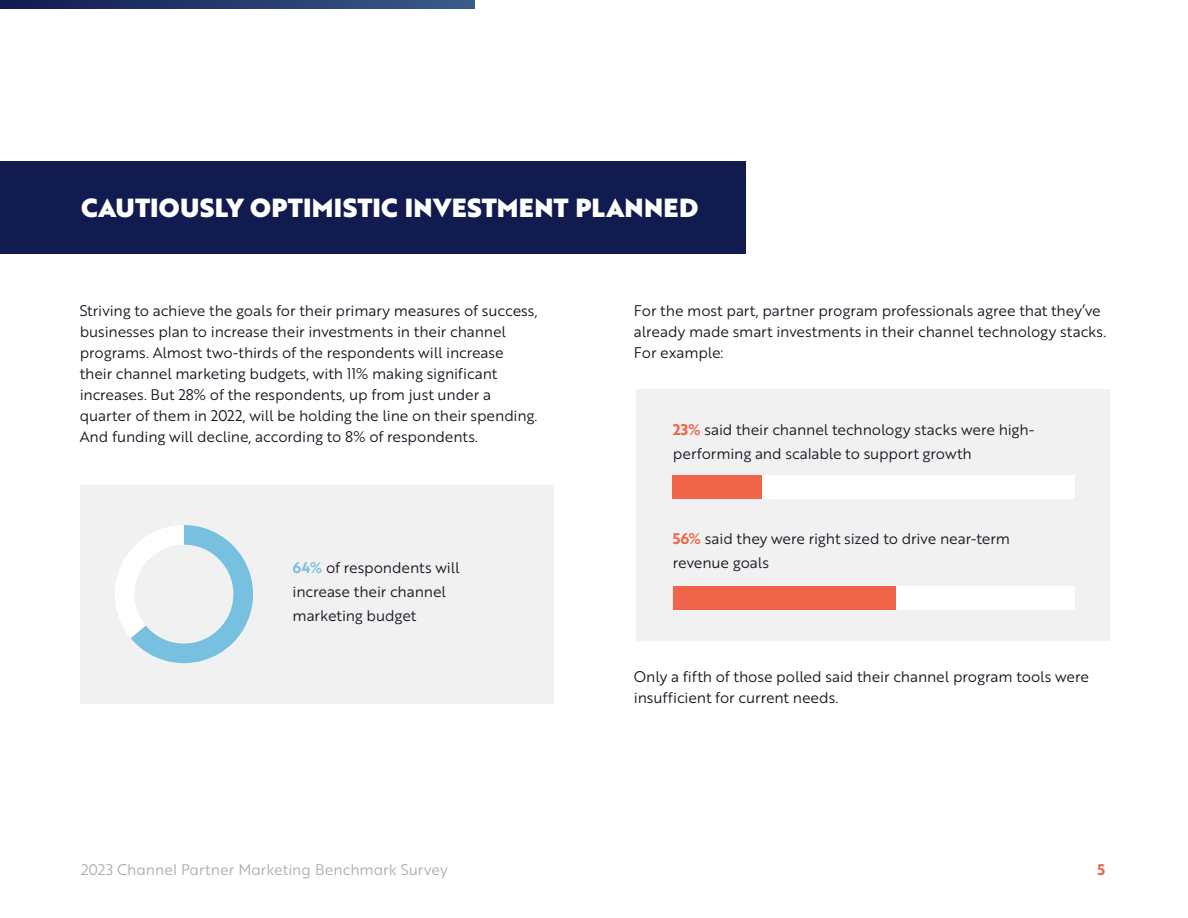
<style>
.page{position:relative;width:1188px;height:918px;background:#fff}
.page>*{position:absolute;margin:0;border:0;box-sizing:border-box;transform-origin:0 0}
.t1{font:25.5px "Brother 1816 Black";letter-spacing:.01em;color:#fff}
.t2{font:15px/21px "Brother 1816 Book";letter-spacing:-.005em;color:#151521}
.t3{font:15px "Brother 1816 Book";color:#adadb1}
.t4{font:15px "Brother 1816 Bold";color:#f06449}
.s1{font-family:"Brother 1816 Bold";color:#f06449}
.s2{font-family:"Brother 1816 Bold";color:#78c0e0}
</style>
<div class="page">
<svg style="left:0;top:0;width:475px;height:9px;background:#253b6c"></svg>
<div style="left:80px;top:485px;width:473px;height:219px;background:#f1f1f2"></div>
<div style="left:0;top:162px;width:745px;height:92px;background:#111b50"></div>
<div style="left:636px;top:389px;width:473px;height:252px;background:#f1f1f2"></div>
<div style="left:673px;top:586px;width:401px;height:23px;background:#fff"></div>
<div style="left:673px;top:586px;width:222px;height:23px;background:#f06449"></div>
<div style="left:673px;top:475px;width:401px;height:24px;background:#fff"></div>
<div style="left:673px;top:475px;width:89px;height:24px;background:#f06449"></div>
<svg style="left:115px;top:525px;width:138px;height:138px"></svg>
<div style="left:134px;top:545px;width:99px;height:99px;background:#f1f1f2;border-radius:50%"></div>
<h1 class="t1" style="left:81px;top:188px;width:619px">CAUTIOUSLY OPTIMISTIC INVESTMENT PLANNED</h1>
<p class="t2" style="left:80px;top:299px;width:459px">Striving to achieve the goals for their primary measures of success, businesses plan to increase their investments in their channel programs. Almost two-thirds of the respondents will increase their channel marketing budgets, with 11% making significant increases. But 28% of the respondents, up from just under a quarter of them in 2022, will be holding the line on their spending.<br>And funding will decline, according to 8% of respondents.</p>
<p class="t2" style="left:634px;top:299px;width:474px">For the most part, partner program professionals agree that they’ve already made smart investments in their channel technology stacks.<br>For example:</p>
<p class="t2" style="left:673px;top:417px;width:363px;line-height:24px"><span class="s1">23%</span> said their channel technology stacks were high&shy;performing and scalable to support growth</p>
<p class="t2" style="left:293px;top:555px;width:168px;line-height:24px"><span class="s2">64%</span> of respondents will increase their channel marketing budget</p>
<p class="t2" style="left:673px;top:526px;width:339px;line-height:24px"><span class="s1">56%</span> said they were right sized to drive near-term revenue goals</p>
<p class="t2" style="left:634px;top:666px;width:457px">Only a fifth of those polled said their channel program tools were insufficient for current needs.</p>
<p class="t3" style="left:81px;top:858px;width:368px">2023 Channel Partner Marketing Benchmark Survey</p>
<p class="t4" style="left:1097px;top:858px;width:9px">5</p>
</div>
